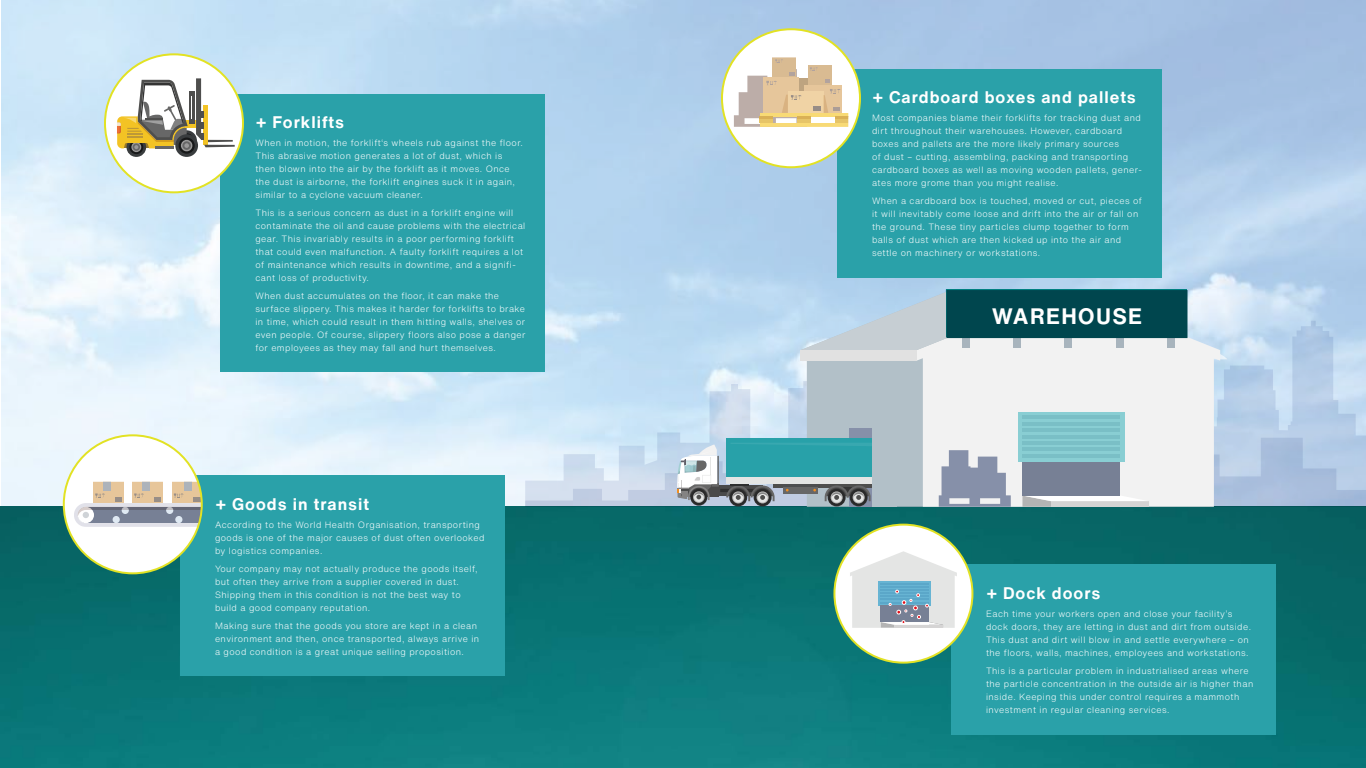
<style>
.page{position:relative;width:1366px;height:768px;background:#fff}
.page>*{position:absolute;margin:0;border:0;box-sizing:border-box;transform-origin:0 0}
.t1{font:700 22px "Helvetica Now Text";letter-spacing:.06em;color:#fff}
.t2{font:700 16.5px "Helvetica Now Text";letter-spacing:.06em;color:#fff}
.t3{font:300 9px/13px "Helvetica Now Text";letter-spacing:.05em;color:#fff}
</style>
<div class="page">
<img style="left:1px;top:0;width:1365px;height:507px">
<img style="left:0;top:507px;width:1366px;height:261px">
<svg style="left:525px;top:290px;width:841px;height:148px;background:#c2dbf1"></svg>
<svg style="left:525px;top:438px;width:841px;height:69px;background:#bbcfe5"></svg>
<svg style="left:1220px;top:345px;width:7px;height:14px"></svg>
<div style="left:801px;top:361px;width:116px;height:146px;background:#b2c0c8"></div>
<svg style="left:917px;top:290px;width:303px;height:217px;fill:#f2f2f2"></svg>
<svg style="left:801px;top:290px;width:286px;height:62px"></svg>
<div style="left:801px;top:350px;width:116px;height:11px;background:#e1e1e1"></div>
<div style="left:1018px;top:412px;width:107px;height:50px;background:#89ced3"></div>
<svg style="left:1022px;top:496px;width:127px;height:11px"></svg>
<div style="left:962px;top:337px;width:7px;height:11px;background:#a8b4bd"></div>
<div style="left:1013px;top:337px;width:8px;height:11px;background:#a8b4bd"></div>
<div style="left:1065px;top:337px;width:7px;height:11px;background:#a8b4bd"></div>
<div style="left:1116px;top:337px;width:7px;height:11px;background:#a8b4bd"></div>
<div style="left:1167px;top:337px;width:8px;height:11px;background:#a8b4bd"></div>
<div style="left:1022px;top:462px;width:98px;height:34px;background:#778095"></div>
<div style="left:849px;top:428px;width:23px;height:79px;background:#8690a9"></div>
<hr style="left:1022px;top:454px;width:98px;height:4px;background:#7abfc6">
<hr style="left:1022px;top:448px;width:98px;height:3px;background:#b2cdd5">
<hr style="left:1022px;top:441px;width:98px;height:4px;background:#7abfc6">
<hr style="left:1022px;top:435px;width:98px;height:4px;background:#7abfc6">
<hr style="left:1022px;top:428px;width:98px;height:4px;background:#7abfc6">
<hr style="left:1022px;top:422px;width:98px;height:4px;background:#7abfc6">
<hr style="left:1022px;top:415px;width:98px;height:4px;background:#7abfc6">
<svg style="left:939px;top:450px;width:72px;height:57px"></svg>
<div style="left:726px;top:439px;width:161px;height:38px;background:#28a1a9"></div>
<svg style="left:677px;top:443px;width:195px;height:63px"></svg>
<div style="left:872px;top:428px;width:24px;height:79px;background:#b2c0c8"></div>
<div style="left:220px;top:94px;width:325px;height:278px;background:#2aa1a9"></div>
<div style="left:180px;top:476px;width:325px;height:200px;background:#2aa1a9"></div>
<div style="left:837px;top:69px;width:325px;height:209px;background:#2aa1a9"></div>
<div style="left:951px;top:565px;width:325px;height:170px;background:#2aa1a9"></div>
<div style="left:105px;top:54px;width:138px;height:138px;background:#fff;border-radius:50%"></div>
<svg style="left:127px;top:137px;width:19px;height:20px"></svg>
<svg style="left:175px;top:134px;width:23px;height:23px"></svg>
<svg style="left:117px;top:78px;width:118px;height:76px"></svg>
<div style="left:722px;top:29px;width:138px;height:138px;background:#fff;border-radius:50%"></div>
<div style="left:772px;top:57px;width:24px;height:20px;background:#d9bb92"></div>
<svg style="left:734px;top:59px;width:114px;height:68px"></svg>
<div style="left:64px;top:435px;width:138px;height:138px;background:#fff;border-radius:50%"></div>
<div style="left:93px;top:482px;width:30px;height:21px;background:#e7c69a"></div>
<div style="left:132px;top:482px;width:31px;height:21px;background:#e7c69a"></div>
<svg style="left:172px;top:482px;width:30px;height:21px"></svg>
<div style="left:104px;top:482px;width:7px;height:9px;background:#adb3ba"></div>
<div style="left:142px;top:482px;width:7px;height:9px;background:#adb3ba"></div>
<div style="left:185px;top:482px;width:7px;height:9px;background:#adb3ba"></div>
<svg style="left:74px;top:493px;width:128px;height:34px"></svg>
<div style="left:834px;top:525px;width:138px;height:138px;background:#fff;border-radius:50%"></div>
<svg style="left:850px;top:551px;width:107px;height:77px"></svg>
<div style="left:947px;top:291px;width:240px;height:47px;background:#00464e"></div>
<div style="left:946px;top:290px;width:242px;height:48px;border:1px solid #00464e"></div>
<h2 class="t2" style="left:255px;top:110px;width:90px">+ Forklifts</h2>
<p class="t3" style="left:255px;top:136px;width:269px">When in motion, the forklift‘s wheels rub against the floor.<br>This abrasive motion generates a lot of dust, which is then blown into the air by the forklift as it moves. Once the dust is airborne, the forklift engines suck it in again, similar to a cyclone vacuum cleaner.</p>
<p class="t3" style="left:255px;top:206px;width:271px">This is a serious concern as dust in a forklift engine will contaminate the oil and cause problems with the electrical gear. This invariably results in a poor performing forklift that could even malfunction. A faulty forklift requires a lot of maintenance which results in downtime, and a signifi&shy;cant loss of productivity.</p>
<p class="t3" style="left:255px;top:289px;width:272px">When dust accumulates on the floor, it can make the surface slippery. This makes it harder for forklifts to brake in time, which could result in them hitting walls, shelves or even people. Of course, slippery floors also pose a danger for employees as they may fall and hurt themselves.</p>
<h2 class="t2" style="left:215px;top:492px;width:156px">+ Goods in transit</h2>
<p class="t3" style="left:215px;top:518px;width:271px">According to the World Health Organisation, transporting goods is one of the major causes of dust often overlooked by logistics companies.</p>
<p class="t3" style="left:215px;top:562px;width:264px">Your company may not actually produce the goods itself, but often they arrive from a supplier covered in dust.<br>Shipping them in this condition is not the best way to build a good company reputation.</p>
<p class="t3" style="left:215px;top:619px;width:266px">Making sure that the goods you store are kept in a clean environment and then, once transported, always arrive in a good condition is a great unique selling proposition.</p>
<h2 class="t2" style="left:872px;top:85px;width:265px">+ Cardboard boxes and pallets</h2>
<p class="t3" style="left:872px;top:111px;width:271px">Most companies blame their forklifts for tracking dust and dirt throughout their warehouses. However, cardboard boxes and pallets are the more likely primary sources<br>of dust – cutting, assembling, packing and transporting cardboard boxes as well as moving wooden pallets, gener&shy;ates more grome than you might realise.</p>
<p class="t3" style="left:872px;top:194px;width:272px">When a cardboard box is touched, moved or cut, pieces of it will inevitably come loose and drift into the air or fall on the ground. These tiny particles clump together to form balls of dust which are then kicked up into the air and settle on machinery or workstations.</p>
<h1 class="t1" style="left:992px;top:299px;width:152px">WAREHOUSE</h1>
<h2 class="t2" style="left:986px;top:581px;width:116px">+ Dock doors</h2>
<p class="t3" style="left:986px;top:607px;width:267px">Each time your workers open and close your facility’s dock doors, they are letting in dust and dirt from outside.<br>This dust and dirt will blow in and settle everywhere – on the floors, walls, machines, employees and workstations.</p>
<p class="t3" style="left:986px;top:664px;width:269px">This is a particular problem in industrialised areas where the particle concentration in the outside air is higher than inside. Keeping this under control requires a mammoth investment in regular cleaning services.</p>
</div>
